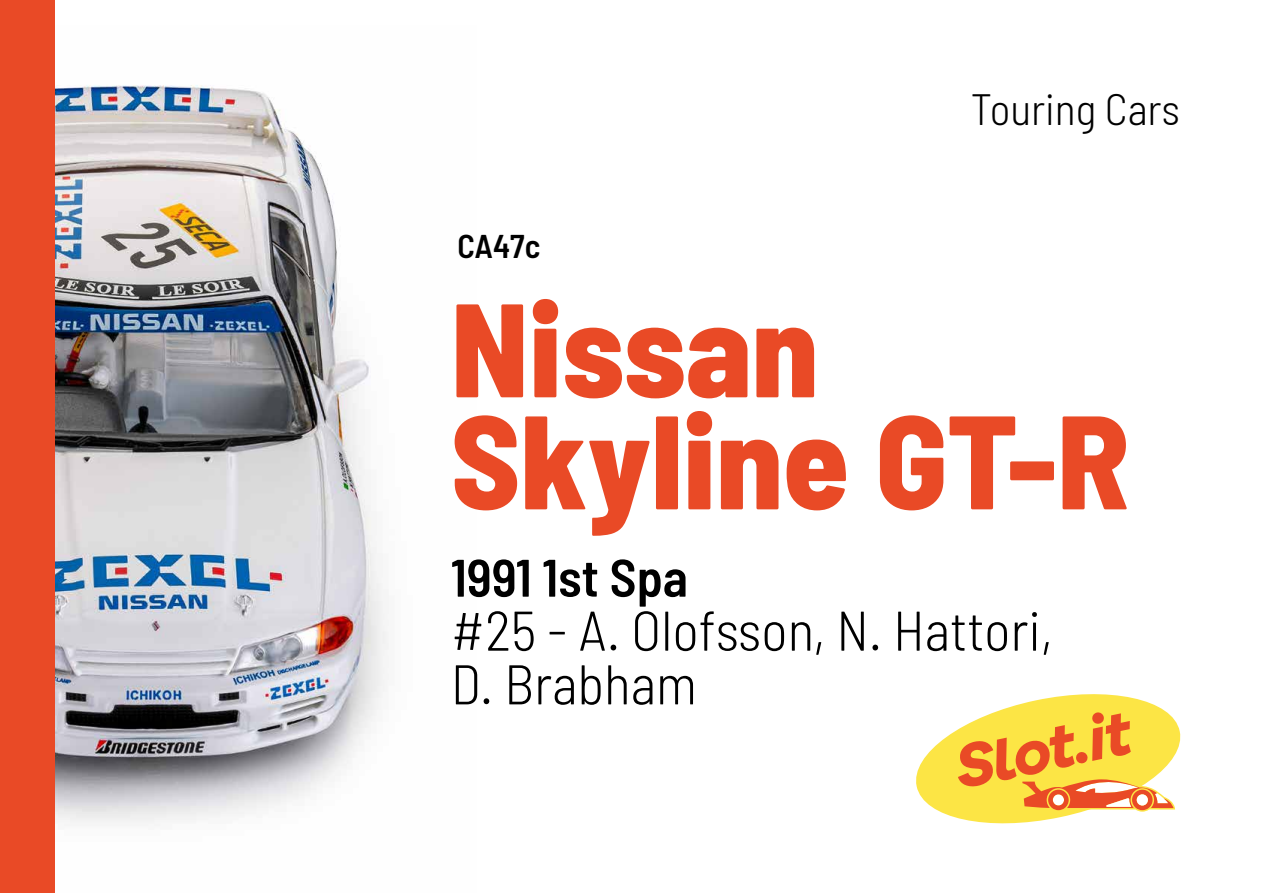
<style>
.page{position:relative;width:1263px;height:893px;background:#fff}
.page>*{position:absolute;margin:0;border:0;box-sizing:border-box;transform-origin:0 0}
.t1{font:800 semi-condensed 132.75px/112.1px "Barlow";color:#e94a26}
.t2{font:300 semi-condensed 55.8px/53.7px "Barlow";color:#000}
.t3{font:600 semi-condensed 52.65px "Barlow";color:#000}
.t4{font:300 semi-condensed 43.8px "Barlow";color:#000}
.t5{font:600 semi-condensed 32.85px "Barlow";color:#000}
</style>
<div class="page">
<img style="left:54px;top:26px;width:335px;height:867px">
<div style="left:0;top:0;width:54px;height:893px;background:#e94a26"></div>
<svg style="left:916px;top:694px;width:265px;height:130px"></svg>
<div style="left:1137px;top:794px;width:11px;height:11px;background:#fff;border-radius:50%"></div>
<p class="t5" style="left:457px;top:226px;width:85px">CA47c</p>
<p class="t4" style="left:971px;top:82px;width:211px">Touring Cars</p>
<h1 class="t1" style="left:451px;top:290px;width:680px">Nissan<br>Skyline GT-R</h1>
<p class="t3" style="left:451px;top:545px;width:239px">1991 1st Spa</p>
<p class="t2" style="left:451px;top:602px;width:603px">#25 - A. Olofsson, N. Hattori,<br>D. Brabham</p>
</div>
